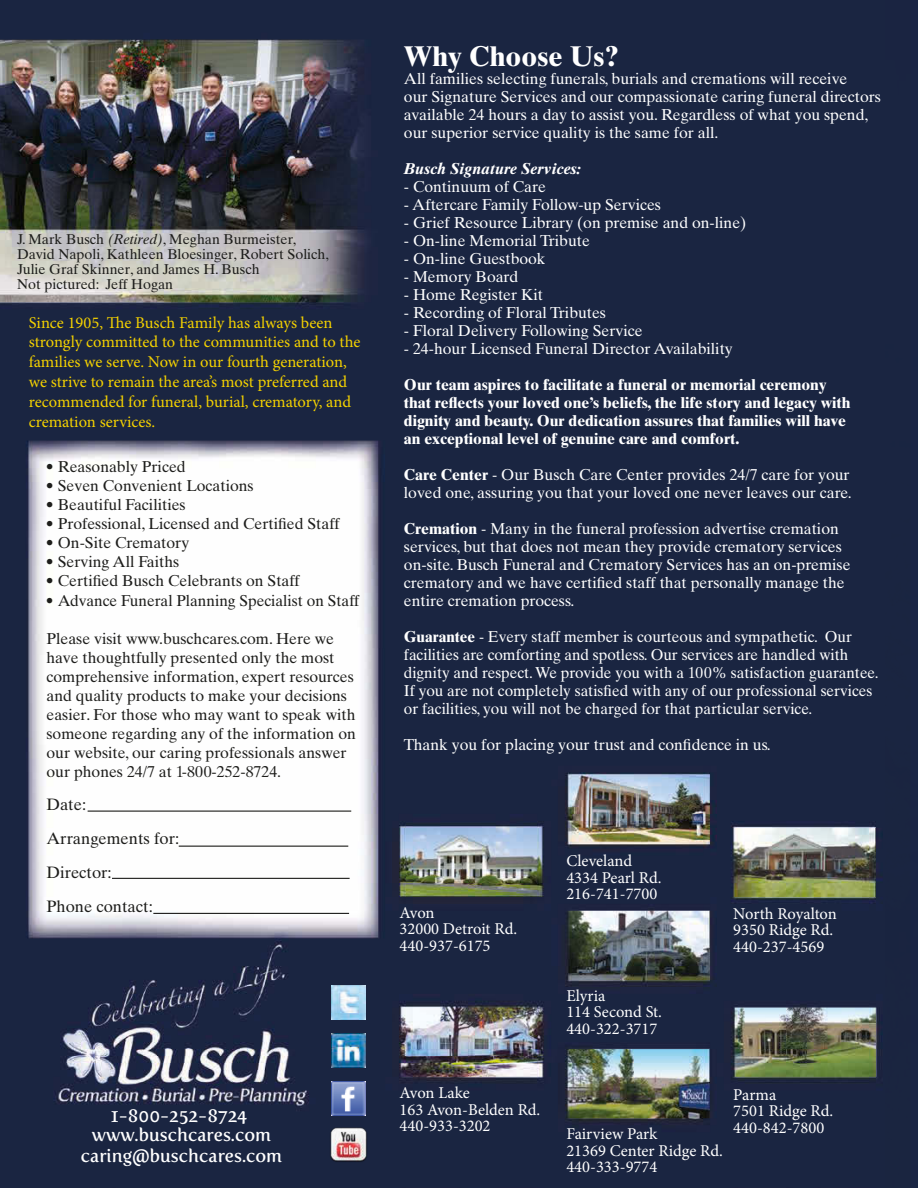
<style>
.page{position:relative;width:918px;height:1188px;background:#fff}
.page>*{position:absolute;margin:0;border:0;box-sizing:border-box;transform-origin:0 0}
.t1{font:700 28.5px "Times Ten LT Std";color:#fff}
.t2{font:18px/18.6px "Fertigo Pro";color:#fff;text-align:center}
.t3{font:16.5px/16.5px "Minion Pro";color:#fff}
.t4{font:16.5px/19.8px "Minion Pro";color:#f5d200}
.t5{font:16.5px/33.8px "Times Ten LT Std";color:#1d1d1b}
.t6{font:15.75px/18px "Times Ten LT Std";color:#fff}
.t7{font:15.75px/18.9px "Times Ten LT Std";color:#1d1d1b}
.t8{font:700 15.75px/18px "Times Ten LT Std";color:#fff}
.t9{font:italic 700 15.75px "Times Ten LT Std";color:#fff}
.t10{font:14.25px/15px "Times Ten LT Std";color:#1d1d1b}
.s1{font-style:italic}
.s2{font-weight:700}
</style>
<div class="page">
<img style="left:0;top:0;width:918px;height:1188px">
<img style="left:331px;top:1082px;width:34px;height:34px">
<img style="left:331px;top:1033px;width:34px;height:34px">
<img style="left:331px;top:985px;width:34px;height:34px">
<hr style="left:88px;top:811px;width:263px;height:1px;background:#1d1d1b">
<hr style="left:179px;top:846px;width:169px;height:1px;background:#1d1d1b">
<hr style="left:112px;top:878px;width:238px;height:1px;background:#1d1d1b">
<hr style="left:153px;top:913px;width:196px;height:1px;background:#1d1d1b">
<img style="left:328px;top:1125px;width:40px;height:38px">
<p class="t10" style="left:17px;top:232px;width:313px">J. Mark Busch <span class="s1">(Retired)</span>, Meghan Burmeister, David Napoli, Kathleen Bloesinger, Robert Solich, Julie Graf Skinner, and James H. Busch<br>Not pictured: Jeff Hogan</p>
<p class="t4" style="left:29px;top:313px;width:333px">Since 1905, The Busch Family has always been strongly committed to the communities and to the families we serve. Now in our fourth generation, we strive to remain the area’s most preferred and recommended for funeral, burial, crematory, and cremation services.</p>
<p class="t7" style="left:46px;top:458px;width:141px">• Reasonably Priced</p>
<p class="t7" style="left:46px;top:476px;width:209px">• Seven Convenient Locations</p>
<p class="t7" style="left:46px;top:495px;width:141px">• Beautiful Facilities</p>
<p class="t7" style="left:46px;top:514px;width:295px">• Professional, Licensed and Certified Staff</p>
<p class="t7" style="left:46px;top:533px;width:145px">• On-Site Crematory</p>
<p class="t7" style="left:46px;top:552px;width:135px">• Serving All Faiths</p>
<p class="t7" style="left:46px;top:571px;width:255px">• Certified Busch Celebrants on Staff</p>
<p class="t7" style="left:46px;top:591px;width:315px">• Advance Funeral Planning Specialist on Staff</p>
<p class="t7" style="left:46px;top:629px;width:311px">Please visit www.buschcares.com. Here we have thoughtfully presented only the most comprehensive information, expert resources and quality products to make your decisions easier. For those who may want to speak with someone regarding any of the information on our website, our caring professionals answer our phones 24/7 at 1-800-252-8724.</p>
<p class="t5" style="left:46px;top:788px;width:134px">Date:<br>Arrangements for:<br>Director:<br>Phone contact:</p>
<p class="t2" style="left:92px;top:1107px;width:181px">1-800-252-8724 www.buschcares.com</p>
<p class="t2" style="left:81px;top:1147px;width:203px">caring@buschcares.com</p>
<h1 class="t1" style="left:404px;top:39px;width:217px">Why Choose Us?</h1>
<p class="t6" style="left:404px;top:69px;width:479px">All families selecting funerals, burials and cremations will receive<br>our Signature Services and our compassionate caring funeral directors available 24 hours a day to assist you. Regardless of what you spend, our superior service quality is the same for all.</p>
<p class="t9" style="left:404px;top:159px;width:179px">Busch Signature Services:</p>
<p class="t6" style="left:404px;top:177px;width:143px">- Continuum of Care</p>
<p class="t6" style="left:404px;top:195px;width:259px">- Aftercare Family Follow-up Services</p>
<p class="t6" style="left:404px;top:213px;width:344px">- Grief Resource Library (on premise and on-line)</p>
<p class="t6" style="left:404px;top:231px;width:187px">- On-line Memorial Tribute</p>
<p class="t6" style="left:404px;top:249px;width:143px">- On-line Guestbook</p>
<p class="t6" style="left:404px;top:267px;width:116px">- Memory Board</p>
<p class="t6" style="left:404px;top:285px;width:141px">- Home Register Kit</p>
<p class="t6" style="left:404px;top:303px;width:204px">- Recording of Floral Tributes</p>
<p class="t6" style="left:404px;top:321px;width:240px">- Floral Delivery Following Service</p>
<p class="t6" style="left:404px;top:339px;width:330px">- 24-hour Licensed Funeral Director Availability</p>
<p class="t8" style="left:404px;top:375px;width:448px">Our team aspires to facilitate a funeral or memorial ceremony that reflects your loved one’s beliefs, the life story and legacy with dignity and beauty. Our dedication assures that families will have an exceptional level of genuine care and comfort.</p>
<p class="t6" style="left:404px;top:465px;width:449px"><span class="s2">Care Center</span> - Our Busch Care Center provides 24/7 care for your loved one, assuring you that your loved one never leaves our care.</p>
<p class="t6" style="left:404px;top:519px;width:448px"><span class="s2">Cremation</span> - Many in the funeral profession advertise cremation services, but that does not mean they provide crematory services on-site. Busch Funeral and Crematory Services has an on-premise crematory and we have certified staff that personally manage the entire cremation process.</p>
<p class="t6" style="left:404px;top:627px;width:476px"><span class="s2">Guarantee</span> - Every staff member is courteous and sympathetic. Our facilities are comforting and spotless. Our services are handled with dignity and respect. We provide you with a 100% satisfaction guarantee.<br>If you are not completely satisfied with any of our professional services or facilities, you will not be charged for that particular service.</p>
<p class="t6" style="left:404px;top:735px;width:369px">Thank you for placing your trust and confidence in us.</p>
<p class="t3" style="left:400px;top:904px;width:119px">Avon<br>32000 Detroit Rd.<br>440-937-6175</p>
<p class="t3" style="left:400px;top:1085px;width:142px">Avon Lake<br>163 Avon-Belden Rd.<br>440-933-3202</p>
<p class="t3" style="left:566px;top:853px;width:97px">Cleveland<br>4334 Pearl Rd.<br>216-741-7700</p>
<p class="t3" style="left:566px;top:987px;width:97px">Elyria<br>114 Second St.<br>440-322-3717</p>
<p class="t3" style="left:733px;top:905px;width:105px">North Royalton<br>9350 Ridge Rd.<br>440-237-4569</p>
<p class="t3" style="left:566px;top:1126px;width:158px">Fairview Park<br>21369 Center Ridge Rd.<br>440-333-9774</p>
<p class="t3" style="left:733px;top:1086px;width:101px">Parma<br>7501 Ridge Rd.<br>440-842-7800</p>
</div>
